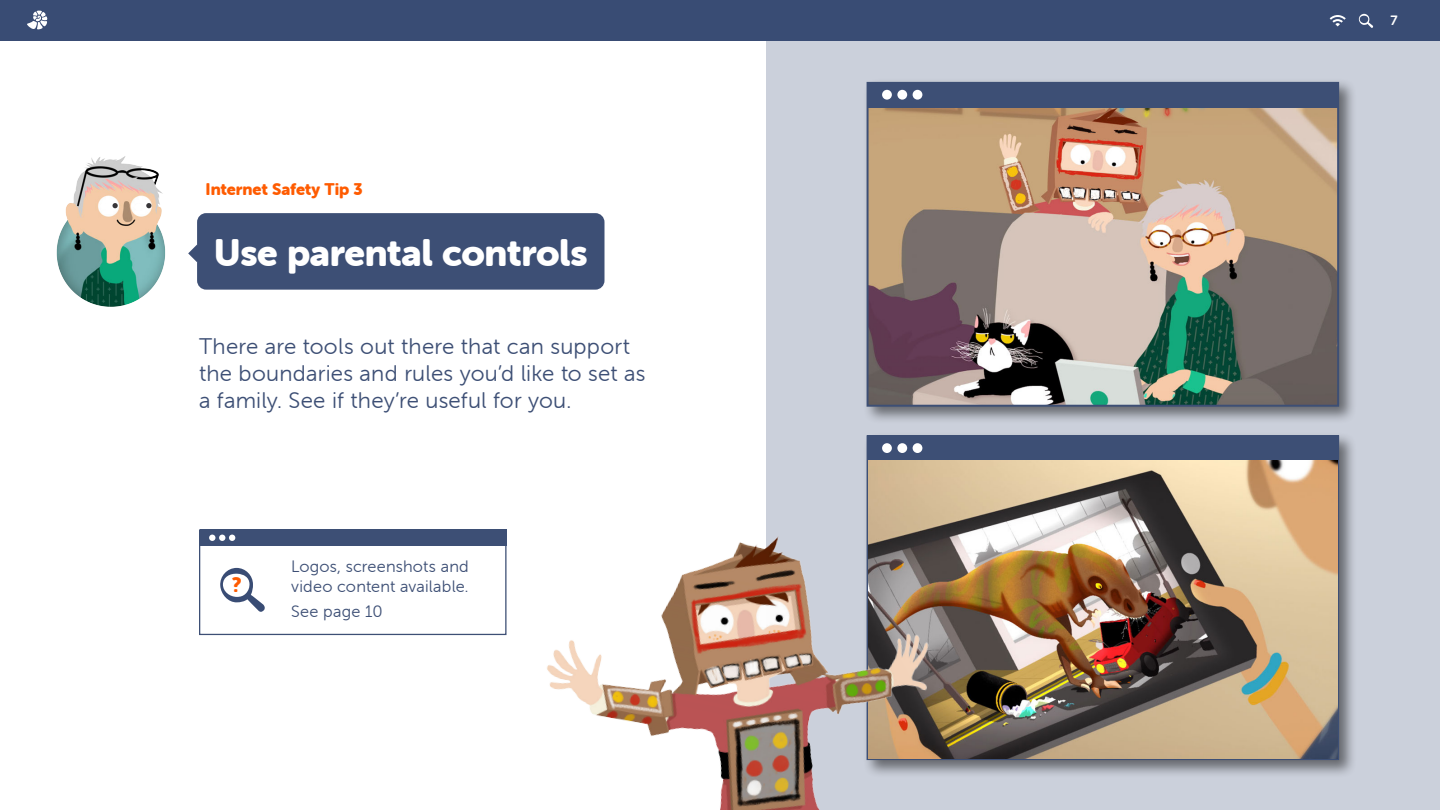
<style>
.page{position:relative;width:1440px;height:810px;background:#fff}
.page>*{position:absolute;margin:0;border:0;box-sizing:border-box;transform-origin:0 0}
._50_80_Quote_pull_ou{font:37.5px "Museo Sans Rounded 900";letter-spacing:-.01em;color:#fff}
._30_36_Copy{font:22.5px/27px "Museo Sans Rounded 300";letter-spacing:.01em;color:#3d4f75}
._22_26_Body{font:20.4px "Museo Sans Rounded 900";color:#fe5b00}
._22_26_Body-2{font:16.5px/19.8px "Museo Sans Rounded 300";letter-spacing:.015em;color:#3d4f75}
._22_80_tip_tag{font:16.5px "Museo Sans Rounded 900";letter-spacing:-.005em;color:#fe5b00}
.t1{font:13.5px "Museo Sans Rounded 700";color:#fff}
</style>
<div class="page">
<div style="left:0;top:0;width:1440px;height:40px;background:#394c74"></div>
<svg style="left:27px;top:11px;width:20px;height:18px"></svg>
<svg style="left:1330px;top:15px;width:16px;height:11px"></svg>
<svg style="left:1359px;top:14px;width:15px;height:14px"></svg>
<div style="left:766px;top:40px;width:674px;height:770px;background:#cbd0db"></div>
<div style="left:863px;top:431px;width:494px;height:347px;background:#000;opacity:.5"></div>
<div style="left:868px;top:435px;width:471px;height:26px;background:#3d4f75"></div>
<div style="left:882px;top:443px;width:10px;height:10px;background:#fff;border-radius:50%"></div>
<div style="left:913px;top:443px;width:9px;height:10px;background:#fff;border-radius:50%"></div>
<div style="left:897px;top:443px;width:10px;height:10px;background:#fff;border-radius:50%"></div>
<img style="left:868px;top:460px;width:469px;height:298px">
<div style="left:863px;top:78px;width:494px;height:347px;background:#000;opacity:.5"></div>
<img style="left:870px;top:108px;width:466px;height:296px">
<div style="left:867px;top:82px;width:472px;height:325px;border:2px solid #3d4f75"></div>
<div style="left:868px;top:82px;width:471px;height:25px;background:#3d4f75"></div>
<div style="left:882px;top:90px;width:10px;height:10px;background:#fff;border-radius:50%"></div>
<div style="left:913px;top:90px;width:9px;height:10px;background:#fff;border-radius:50%"></div>
<div style="left:897px;top:90px;width:10px;height:10px;background:#fff;border-radius:50%"></div>
<div style="left:197px;top:213px;width:408px;height:77px;background:#3d4f75;border-radius:9px"></div>
<svg style="left:188px;top:245px;width:9px;height:17px"></svg>
<img style="left:469px;top:468px;width:619px;height:342px">
<div style="left:199px;top:529px;width:308px;height:106px;background:#fff;border:1px solid #3d4f75"></div>
<div style="left:200px;top:529px;width:307px;height:17px;background:#3d4f75"></div>
<svg style="left:209px;top:535px;width:26px;height:6px"></svg>
<svg style="left:220px;top:568px;width:45px;height:44px"></svg>
<img style="left:56px;top:156px;width:110px;height:151px">
<div style="left:100px;top:202px;width:8px;height:8px;background:#fff;border-radius:50%"></div>
<div style="left:135px;top:203px;width:7px;height:8px;background:#fff;border-radius:50%"></div>
<svg style="left:146px;top:203px;width:6px;height:5px"></svg>
<svg style="left:112px;top:203px;width:6px;height:5px"></svg>
<p class="_22_80_tip_tag" style="left:206px;top:179px;width:159px">Internet Safety Tip 3</p>
<p class="_50_80_Quote_pull_ou" style="left:214px;top:232px;width:375px">Use parental controls</p>
<p class="_30_36_Copy" style="left:199px;top:333px;width:448px">There are tools out there that can support the boundaries and rules you’d like to set as a family. See if they’re useful for you.</p>
<p class="_22_26_Body" style="left:232px;top:574px;width:11px">?</p>
<p class="_22_26_Body-2" style="left:291px;top:557px;width:179px">Logos, screenshots and video content available.</p>
<p class="_22_26_Body-2" style="left:291px;top:601px;width:93px">See page 10</p>
<p class="t1" style="left:1390px;top:13px;width:9px">7</p>
</div>
